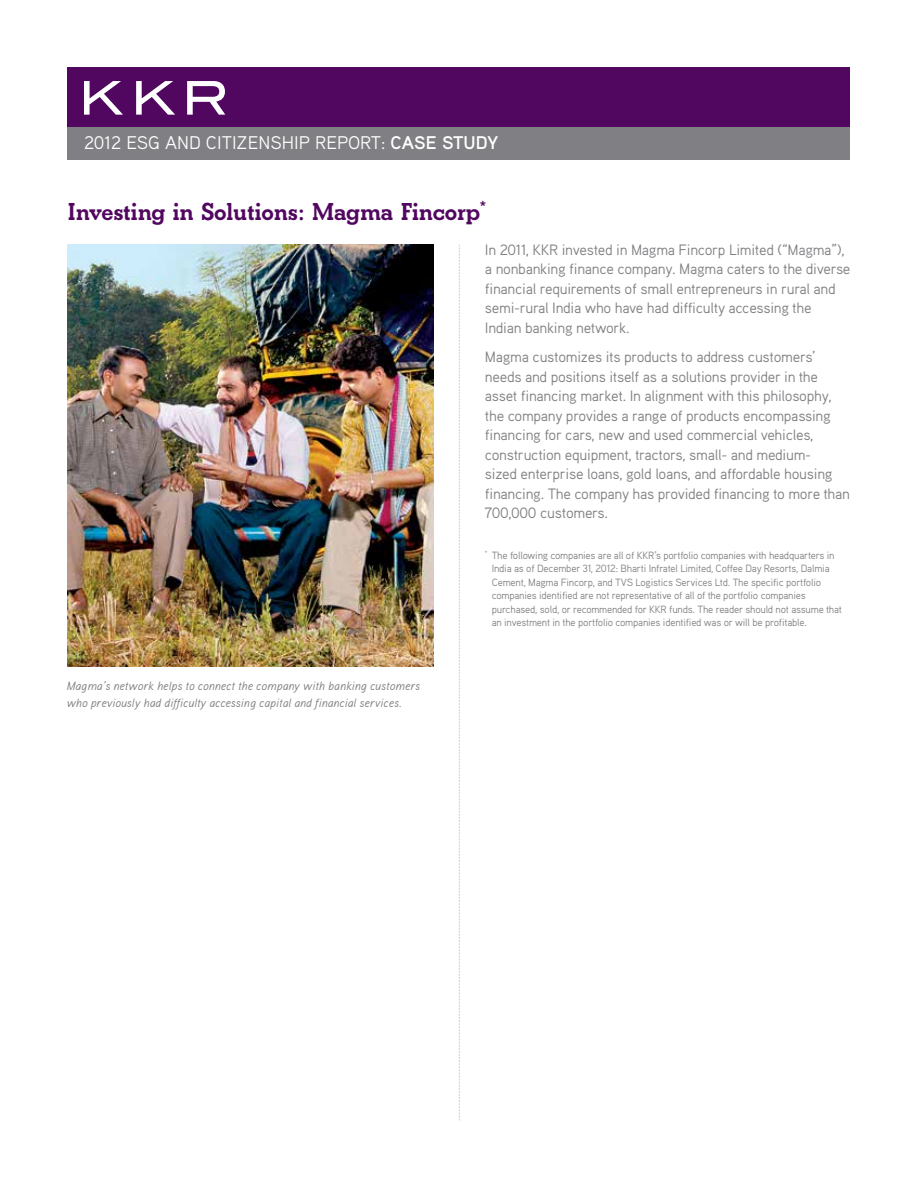
<style>
.page{position:relative;width:918px;height:1188px;background:#fff}
.page>*{position:absolute;margin:0;border:0;box-sizing:border-box;transform-origin:0 0}
.t1{font:700 25.5px "Beton";letter-spacing:-.01em;color:#51075f}
.t2{font:18.3px "Aaux Pro OT";color:#fff}
.t3{font:15px/19.5px "Aaux Pro OT";letter-spacing:-.02em;color:#807f83}
.t4{font:italic 12px/16.5px "Aaux Pro OT";color:#807f83}
.t5{font:10.5px/13.5px "Aaux Pro OT";letter-spacing:-.02em;color:#807f83}
.s1{font-weight:700}
</style>
<div class="page">
<div style="left:68px;top:123px;width:782px;height:37px;background:#807f83"></div>
<div style="left:68px;top:68px;width:782px;height:59px;background:#51075f"></div>
<svg style="left:84px;top:81px;width:39px;height:34px"></svg>
<svg style="left:136px;top:81px;width:39px;height:34px"></svg>
<svg style="left:187px;top:81px;width:38px;height:34px"></svg>
<svg style="left:459px;top:245px;width:1px;height:875px"></svg>
<img style="left:68px;top:245px;width:366px;height:422px">
<p class="t2" style="left:84px;top:132px;width:416px">2012 ESG AND CITIZENSHIP REPORT: <span class="s1">CASE STUDY</span></p>
<h1 class="t1" style="left:68px;top:197px;width:420px">Investing in Solutions: Magma Fincorp<sup>*</sup></h1>
<p class="t4" style="left:67px;top:677px;width:355px">Magma’s network helps to connect the company with banking customers who previously had difficulty accessing capital and financial services.</p>
<p class="t3" style="left:485px;top:239px;width:367px">In 2011, KKR invested in Magma Fincorp Limited (“Magma”), a nonbanking finance company. Magma caters to the diverse financial requirements of small entrepreneurs in rural and semi-rural India who have had difficulty accessing the Indian banking network.</p>
<p class="t3" style="left:485px;top:347px;width:367px">Magma customizes its products to address customers’ needs and positions itself as a solutions provider in the asset financing market. In alignment with this philosophy, the company provides a range of products encompassing financing for cars, new and used commercial vehicles, construction equipment, tractors, small- and medium-<br>sized enterprise loans, gold loans, and affordable housing financing. The company has provided financing to more than 700,000 customers.</p>
<p class="t5" style="left:492px;top:548px;width:352px;text-indent:-7px"><sup>*</sup> The following companies are all of KKR’s portfolio companies with headquarters in India as of December 31, 2012: Bharti Infratel Limited, Coffee Day Resorts, Dalmia Cement, Magma Fincorp, and TVS Logistics Services Ltd. The specific portfolio companies identified are not representative of all of the portfolio companies purchased, sold, or recommended for KKR funds. The reader should not assume that an investment in the portfolio companies identified was or will be profitable.</p>
</div>
